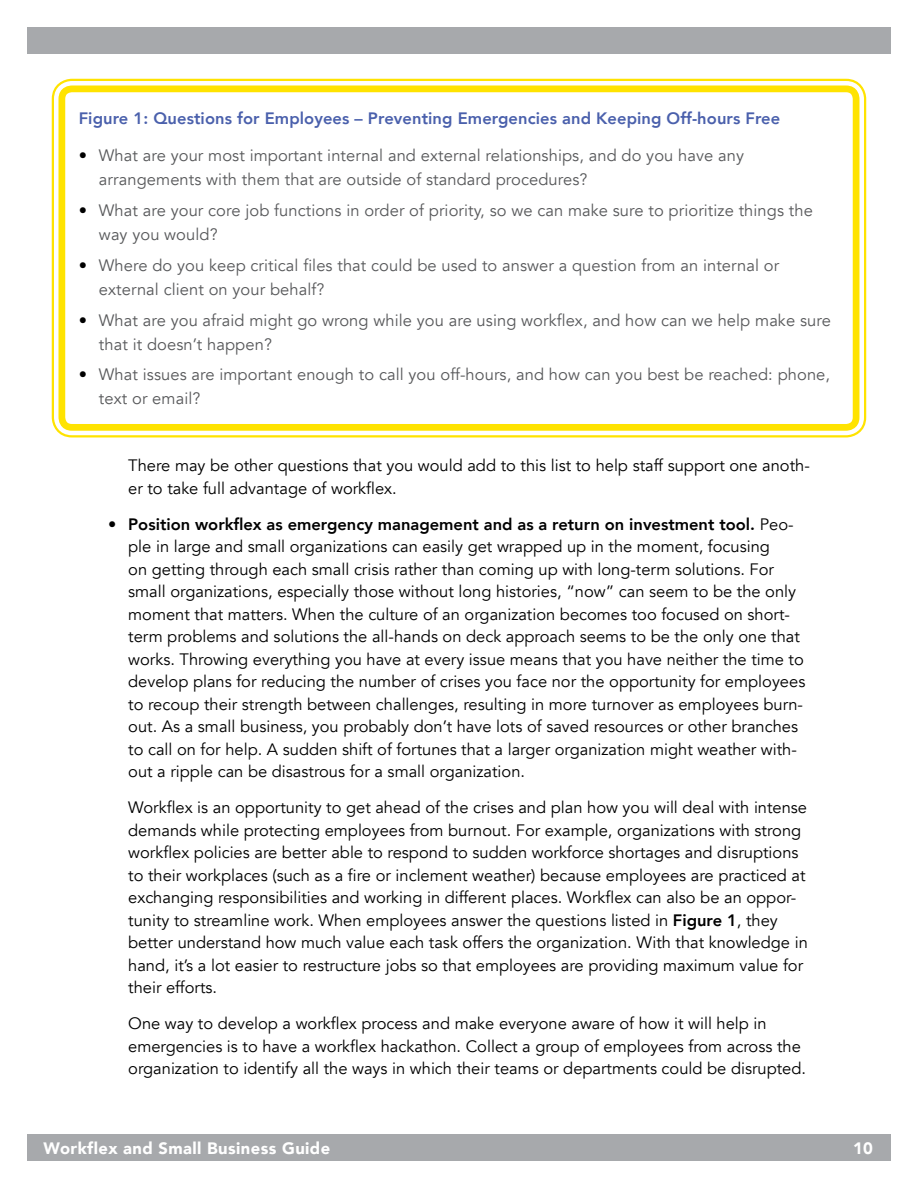
<style>
.page{position:relative;width:918px;height:1188px;background:#fff}
.page>*{position:absolute;margin:0;border:0;box-sizing:border-box;transform-origin:0 0}
.t1{font:16.5px/22.5px "Avenir";color:#000}
.t2{font:16.5px/24px "Avenir";letter-spacing:.005em;color:#58595b}
.t3{font:800 16.5px "Avenir";letter-spacing:.005em;color:#4a60ac}
.t4{font:900 16.5px "Avenir";letter-spacing:.025em;color:#fff}
.s1{color:#000}
.s2{font-weight:800}
</style>
<div class="page">
<div style="left:27px;top:1134px;width:864px;height:27px;background:#a7a9ac"></div>
<div style="left:27px;top:27px;width:864px;height:27px;background:#a7a9ac"></div>
<div style="left:52px;top:79px;width:814px;height:358px;border:2px solid #ffe300;border-radius:19px"></div>
<div style="left:58px;top:86px;width:801px;height:345px;border:7px solid #ffe300;border-radius:10px"></div>
<p class="t3" style="left:79px;top:105px;width:703px">Figure 1: Questions for Employees – Preventing Emergencies and Keeping Off-hours Free</p>
<p class="t2" style="left:99px;top:144px;width:647px;text-indent:-20px"><span class="s1">•</span> What are your most important internal and external relationships, and do you have any arrangements with them that are outside of standard procedures?</p>
<p class="t2" style="left:99px;top:199px;width:715px;text-indent:-20px"><span class="s1">•</span> What are your core job functions in order of priority, so we can make sure to prioritize things the way you would?</p>
<p class="t2" style="left:99px;top:254px;width:682px;text-indent:-20px"><span class="s1">•</span> Where do you keep critical files that could be used to answer a question from an internal or external client on your behalf?</p>
<p class="t2" style="left:99px;top:308px;width:733px;text-indent:-20px"><span class="s1">•</span> What are you afraid might go wrong while you are using workflex, and how can we help make sure that it doesn’t happen?</p>
<p class="t2" style="left:99px;top:363px;width:733px;text-indent:-20px"><span class="s1">•</span> What issues are important enough to call you off-hours, and how can you best be reached: phone, text or email?</p>
<p class="t1" style="left:128px;top:455px;width:683px">There may be other questions that you would add to this list to help staff support one anoth&shy;er to take full advantage of workflex.</p>
<p class="t1" style="left:128px;top:513px;width:679px;text-indent:-20px">• <span class="s2">Position workflex as emergency management and as a return on investment tool.</span> Peo&shy;ple in large and small organizations can easily get wrapped up in the moment, focusing<br>on getting through each small crisis rather than coming up with long-term solutions. For small organizations, especially those without long histories, “now” can seem to be the only moment that matters. When the culture of an organization becomes too focused on short&shy;term problems and solutions the all-hands on deck approach seems to be the only one that works. Throwing everything you have at every issue means that you have neither the time to develop plans for reducing the number of crises you face nor the opportunity for employees to recoup their strength between challenges, resulting in more turnover as employees burn&shy;out. As a small business, you probably don’t have lots of saved resources or other branches to call on for help. A sudden shift of fortunes that a larger organization might weather with&shy;out a ripple can be disastrous for a small organization.</p>
<p class="t1" style="left:128px;top:797px;width:681px">Workflex is an opportunity to get ahead of the crises and plan how you will deal with intense demands while protecting employees from burnout. For example, organizations with strong workflex policies are better able to respond to sudden workforce shortages and disruptions to their workplaces (such as a fire or inclement weather) because employees are practiced at exchanging responsibilities and working in different places. Workflex can also be an oppor&shy;tunity to streamline work. When employees answer the questions listed in <span class="s2">Figure 1</span>, they better understand how much value each task offers the organization. With that knowledge in hand, it’s a lot easier to restructure jobs so that employees are providing maximum value for their efforts.</p>
<p class="t1" style="left:128px;top:1013px;width:679px">One way to develop a workflex process and make everyone aware of how it will help in emergencies is to have a workflex hackathon. Collect a group of employees from across the organization to identify all the ways in which their teams or departments could be disrupted.</p>
<p class="t4" style="left:44px;top:1134px;width:288px">Workflex and Small Business Guide</p>
<p class="t4" style="left:853px;top:1134px;width:21px">10</p>
</div>
